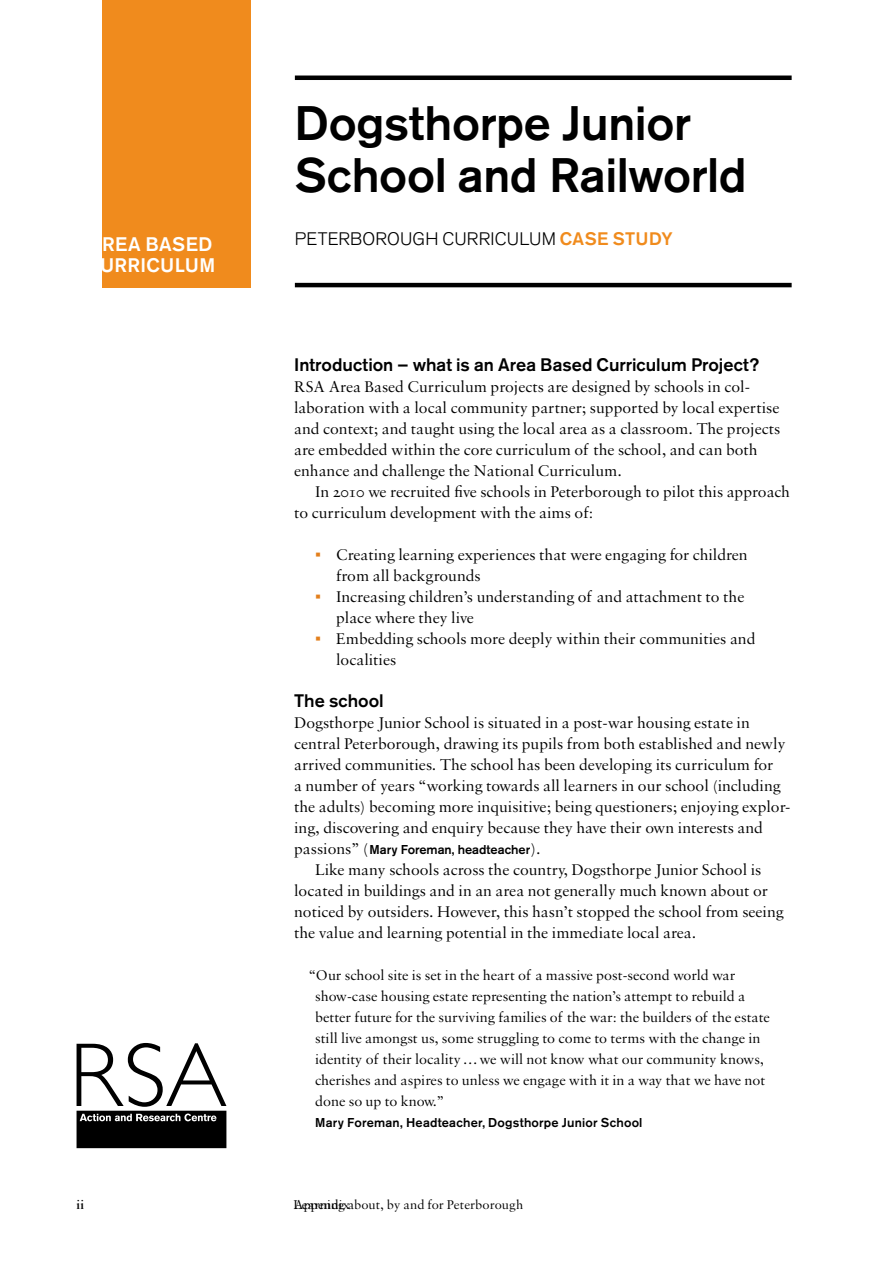
<style>
.page{position:relative;width:893px;height:1263px;background:#fff}
.page>*{position:absolute;margin:0;border:0;box-sizing:border-box;transform-origin:0 0}
.t1{font:500 48px/52.5px "Akzidenz Grotesk Std";letter-spacing:-.005em;color:#000}
.t2{font:500 19.5px/21px "Akzidenz Grotesk Std";letter-spacing:.02em;color:#fff}
.t3{font:500 18px "Akzidenz Grotesk Std";color:#000}
.t4{font:300 18px "Akzidenz Grotesk Std";letter-spacing:.01em;color:#000}
.t5{font:16.5px/21px "Sabon MT Std";color:#000}
.t6{font:15px/21px "Sabon MT Std";color:#000}
.t7{font:13.5px "Sabon MT Std";letter-spacing:.005em;color:#000}
.t8{font:600 13.5px "Sabon MT Std";color:#000}
.t9{font:500 12.75px "Akzidenz Grotesk Std";letter-spacing:.015em;color:#000}
.s1{font-weight:500;color:#f08b1d}
.s2{font-family:"Akzidenz Grotesk Std";font-weight:300;font-size:18px;color:#e37f1c}
.s3{font-family:"Sabon MT Std";font-weight:400;font-size:16.5px}
</style>
<div class="page">
<svg style="left:77px;top:1043px;width:149px;height:105px"></svg>
<div style="left:102px;top:0;width:149px;height:287px;background:#f08b1d"></div>
<hr style="left:295px;top:76px;width:497px;height:4px;background:#000">
<hr style="left:295px;top:283px;width:497px;height:4px;background:#000">
<p class="t2" style="left:86px;top:233px;width:130px">area based<br>Curriculum</p>
<h1 class="t1" style="left:295px;top:96px;width:454px">Dogsthorpe Junior<br>School and Railworld</h1>
<p class="t4" style="left:295px;top:228px;width:379px">PETERBOROUGH CURRICULUM <span class="s1">Case Study</span></p>
<p class="t3" style="left:294px;top:353px;width:466px">I ntroduction – what is an Area Based Curriculum Project?</p>
<p class="t5" style="left:294px;top:375px;width:488px">RSA Area Based Curriculum projects are designed by schools in col&shy;laboration with a local community partner; supported by local expertise and context; and taught using the local area as a classroom. The projects are embedded within the core curriculum of the school, and can both enhance and challenge the National Curriculum.</p>
<p class="t5" style="left:294px;top:480px;width:497px;text-indent:21px">In 2010 we recruited five schools in Peterborough to pilot this approach to curriculum development with the aims of:</p>
<p class="t5" style="left:336px;top:543px;width:413px;text-indent:-21px"><span class="s2">•</span> Creating learning experiences that were engaging for children from all backgrounds</p>
<p class="t5" style="left:336px;top:585px;width:410px;text-indent:-21px"><span class="s2">•</span> Increasing children’s understanding of and attachment to the place where they live</p>
<p class="t5" style="left:336px;top:627px;width:421px;text-indent:-21px"><span class="s2">•</span> Embedding schools more deeply within their communities and localities</p>
<p class="t3" style="left:294px;top:689px;width:91px">The school</p>
<p class="t5" style="left:294px;top:711px;width:498px">Dogsthorpe Junior School is situated in a post-war housing estate in central Peterborough, drawing its pupils from both established and newly arrived communities. The school has been developing its curriculum for<br>a number of years “working towards all learners in our school (including the adults) becoming more inquisitive; being questioners; enjoying explor&shy;ing, discovering and enquiry because they have their own interests and</p>
<p class="t9" style="left:294px;top:841px;width:248px"><span class="s3">passions” (</span> Mary Foreman, headteacher<span class="s3">).</span></p>
<p class="t5" style="left:294px;top:858px;width:491px;text-indent:21px">Like many schools across the country, Dogsthorpe Junior School is located in buildings and in an area not generally much known about or noticed by outsiders. However, this hasn’t stopped the school from seeing the value and learning potential in the immediate local area.</p>
<p class="t6" style="left:315px;top:964px;width:456px;text-indent:-6px">“Our school site is set in the heart of a massive post-second world war show-case housing estate representing the nation’s attempt to rebuild a better future for the surviving families of the war: the builders of the estate still live amongst us, some struggling to come to terms with the change in identity of their locality…we will not know what our community knows, cherishes and aspires to unless we engage with it in a way that we have not done so up to know.”</p>
<p class="t9" style="left:315px;top:1114px;width:329px">M ary Foreman, Headteacher, Dogsthorpe Junior School</p>
<p class="t8" style="left:77px;top:1196px;width:9px">ii</p>
<p class="t7" style="left:293px;top:1196px;width:231px">Learning about, by and for Peterborough</p>
<p class="t7" style="left:294px;top:1196px;width:57px">Appendix</p>
</div>
